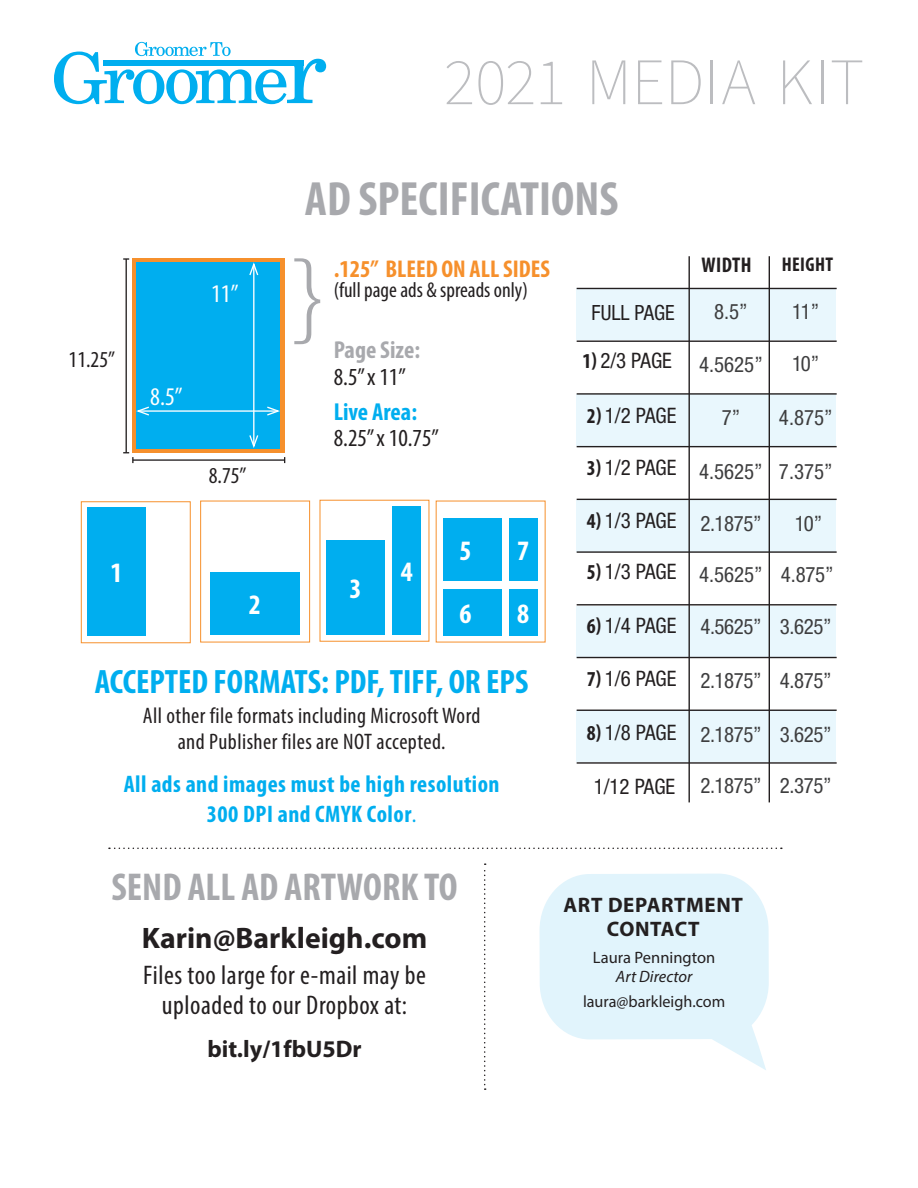
<style>
.page{position:relative;width:918px;height:1188px;background:#fff}
.page>*{position:absolute;margin:0;border:0;box-sizing:border-box;transform-origin:0 0}
.t1{font:200 66.15px "Source Sans Pro";color:#bcbdc0}
.t2{font:700 condensed 48.3px "Myriad Pro";color:#a8a9ad}
.t3{font:700 condensed 39px "Myriad Pro";color:#a8a9ad}
.t4{font:700 condensed 33.9px "Myriad Pro";color:#00aeef}
.t5{font:700 29.7px "Myriad Pro";color:#231f20}
.t6{font:700 condensed 28.2px "Myriad Pro";color:#fff}
.t7{font:condensed 27px/30px "Myriad Pro";letter-spacing:.02em;color:#231f20;text-align:center}
.t8{font:condensed 25.5px "Myriad Pro";color:#fff}
.t9{font:condensed 24.6px "Myriad Pro";color:#231f20}
.t10{font:700 condensed 24.6px "Myriad Pro";color:#a8a9ad}
.t11{font:700 condensed 24.6px "Myriad Pro";color:#00aeef}
.t12{font:700 condensed 24.3px "Myriad Pro";color:#f6902c}
.t13{font:700 condensed 24px/30px "Myriad Pro";letter-spacing:.02em;color:#00aeef;text-align:center}
.t14{font:700 24px "Myriad Pro";color:#231f20}
.t15{font:condensed 22.95px "Myriad Pro";color:#231f20}
.t16{font:condensed 22.5px/27px "Myriad Pro";letter-spacing:.02em;color:#231f20;text-align:center}
.t17{font:condensed 21.45px "Myriad Pro";color:#231f20}
.t18{font:condensed 21.3px "Helvetica Neue LT Std";letter-spacing:-.02em;color:#3e3e3f}
.t19{font:condensed 21.3px "Helvetica Neue LT Std";color:#231f20}
.t20{font:700 condensed 21.3px "Myriad Pro";letter-spacing:.02em;color:#231f20}
.t21{font:700 21px/24px "Myriad Pro";letter-spacing:.03em;color:#231f20;text-align:center}
.t22{font:condensed 21px "Helvetica Neue LT Std";color:#231f20}
.t23{font:700 condensed 19.95px "Myriad Pro";letter-spacing:.02em;color:#231f20}
.t24{font:16.5px "Myriad Pro";color:#231f20}
.t25{font:italic 16.5px "Myriad Pro";color:#231f20}
.s1{font-family:"Myriad Pro";font-weight:700}
.s2{font-weight:400}
</style>
<div class="page">
<svg style="left:54px;top:42px;width:272px;height:62px"></svg>
<div style="left:81px;top:501px;width:110px;height:142px;background:#fff;border:1px solid #f6902c"></div>
<div style="left:87px;top:507px;width:59px;height:129px;background:#00aeef"></div>
<div style="left:200px;top:501px;width:110px;height:141px;background:#fff;border:1px solid #f6902c"></div>
<div style="left:210px;top:573px;width:90px;height:62px;background:#00aeef"></div>
<div style="left:326px;top:540px;width:59px;height:95px;background:#00aeef"></div>
<div style="left:393px;top:507px;width:28px;height:128px;background:#00aeef"></div>
<div style="left:509px;top:589px;width:28px;height:47px;background:#00aeef"></div>
<div style="left:443px;top:589px;width:58px;height:47px;background:#00aeef"></div>
<div style="left:443px;top:519px;width:58px;height:62px;background:#00aeef"></div>
<div style="left:509px;top:519px;width:28px;height:62px;background:#00aeef"></div>
<div style="left:132px;top:258px;width:153px;height:195px;background:#f6902c"></div>
<div style="left:136px;top:263px;width:144px;height:186px;background:#00aeef"></div>
<hr style="left:133px;top:459px;width:152px;height:2px;background:#231f20">
<hr style="left:126px;top:259px;width:1px;height:194px;background:#231f20">
<svg style="left:123px;top:452px;width:11px;height:11px"></svg>
<hr style="left:253px;top:264px;width:1px;height:182px;background:#fff">
<svg style="left:248px;top:262px;width:11px;height:15px"></svg>
<svg style="left:249px;top:434px;width:10px;height:14px"></svg>
<hr style="left:138px;top:410px;width:140px;height:2px;background:#fff">
<svg style="left:136px;top:406px;width:15px;height:10px"></svg>
<svg style="left:266px;top:406px;width:14px;height:10px"></svg>
<svg style="left:294px;top:258px;width:26px;height:86px"></svg>
<svg style="left:109px;top:848px;width:673px;height:1px"></svg>
<svg style="left:484px;top:863px;width:2px;height:227px"></svg>
<svg style="left:539px;top:874px;width:230px;height:196px;fill:#e1f4fc"></svg>
<div style="left:576px;top:288px;width:260px;height:52px;background:#e9f7fd"></div>
<div style="left:576px;top:394px;width:260px;height:51px;background:#e9f7fd"></div>
<div style="left:576px;top:606px;width:260px;height:52px;background:#e9f7fd"></div>
<div style="left:576px;top:711px;width:260px;height:51px;background:#e9f7fd"></div>
<div style="left:576px;top:500px;width:260px;height:51px;background:#e9f7fd"></div>
<hr style="left:577px;top:288px;width:260px;height:1px;background:#231f20">
<hr style="left:577px;top:341px;width:260px;height:1px;background:#231f20">
<hr style="left:577px;top:393px;width:260px;height:2px;background:#231f20">
<hr style="left:577px;top:446px;width:260px;height:1px;background:#231f20">
<hr style="left:577px;top:499px;width:260px;height:1px;background:#231f20">
<hr style="left:577px;top:551px;width:260px;height:2px;background:#231f20">
<hr style="left:577px;top:604px;width:260px;height:1px;background:#231f20">
<hr style="left:577px;top:657px;width:260px;height:1px;background:#231f20">
<hr style="left:577px;top:710px;width:260px;height:1px;background:#231f20">
<hr style="left:577px;top:762px;width:260px;height:2px;background:#231f20">
<hr style="left:689px;top:256px;width:1px;height:546px;background:#231f20">
<hr style="left:769px;top:256px;width:1px;height:546px;background:#231f20">
<h1 class="t1" style="left:444px;top:42px;width:422px">2021 MEDIA KIT</h1>
<p class="t15" style="left:69px;top:346px;width:48px">11.25”</p>
<p class="t8" style="left:211px;top:278px;width:29px">11”</p>
<p class="t8" style="left:150px;top:381px;width:34px">8.5”</p>
<p class="t15" style="left:209px;top:462px;width:39px">8.75”</p>
<h3 class="t6" style="left:110px;top:557px;width:14px">1</h3>
<h3 class="t6" style="left:249px;top:589px;width:14px">2</h3>
<h2 class="t2" style="left:305px;top:172px;width:315px">AD SPECIFICATIONS</h2>
<p class="t12" style="left:334px;top:255px;width:218px">.125” BLEED ON ALL SIDES</p>
<p class="t17" style="left:334px;top:277px;width:196px">(full page ads &amp; spreads only)</p>
<p class="t10" style="left:334px;top:337px;width:88px">Page Size:</p>
<p class="t9" style="left:334px;top:362px;width:74px">8.5” x 11”</p>
<p class="t11" style="left:334px;top:398px;width:85px">Live Area:</p>
<p class="t9" style="left:334px;top:423px;width:107px">8.25” x 10.75”</p>
<h3 class="t6" style="left:349px;top:573px;width:14px">3</h3>
<h3 class="t6" style="left:401px;top:556px;width:14px">4</h3>
<h3 class="t6" style="left:459px;top:535px;width:14px">5</h3>
<h3 class="t6" style="left:517px;top:535px;width:14px">7</h3>
<h3 class="t6" style="left:459px;top:598px;width:14px">6</h3>
<h3 class="t6" style="left:517px;top:598px;width:14px">8</h3>
<p class="t22" style="left:592px;top:300px;width:85px">FULL PAGE</p>
<p class="t19" style="left:582px;top:348px;width:91px"><span class="s1">1)</span> 2/3 PAGE</p>
<p class="t19" style="left:587px;top:403px;width:91px"><span class="s1">2)</span> 1/2 PAGE</p>
<p class="t19" style="left:587px;top:455px;width:91px"><span class="s1">3)</span> 1/2 PAGE</p>
<p class="t19" style="left:587px;top:509px;width:91px"><span class="s1">4)</span> 1/3 PAGE</p>
<p class="t19" style="left:587px;top:559px;width:91px"><span class="s1">5)</span> 1/3 PAGE</p>
<p class="t19" style="left:587px;top:613px;width:91px"><span class="s1">6)</span> 1/4 PAGE</p>
<h3 class="t4" style="left:95px;top:663px;width:435px">ACCEPTED FORMATS: PDF, TIFF, OR EPS</h3>
<p class="t16" style="left:143px;top:701px;width:339px">All other file formats including Microsoft Word and Publisher files are NOT accepted.</p>
<p class="t13" style="left:124px;top:769px;width:377px">All ads and images must be high resolution<br>300 DPI and CMYK Color<span class="s2">.</span></p>
<p class="t19" style="left:587px;top:666px;width:91px"><span class="s1">7)</span> 1/6 PAGE</p>
<p class="t19" style="left:587px;top:720px;width:91px"><span class="s1">8)</span> 1/8 PAGE</p>
<p class="t19" style="left:594px;top:775px;width:83px">1/12 PAGE</p>
<p class="t20" style="left:702px;top:253px;width:52px">WIDTH</p>
<p class="t23" style="left:782px;top:254px;width:53px">HEIGHT</p>
<p class="t18" style="left:792px;top:300px;width:29px">11”</p>
<p class="t18" style="left:792px;top:351px;width:29px">10”</p>
<p class="t18" style="left:779px;top:405px;width:55px">4.875”</p>
<p class="t18" style="left:779px;top:460px;width:55px">7.375”</p>
<p class="t18" style="left:795px;top:512px;width:29px">10”</p>
<p class="t18" style="left:781px;top:562px;width:54px">4.875”</p>
<p class="t18" style="left:780px;top:614px;width:53px">3.625”</p>
<p class="t18" style="left:714px;top:300px;width:35px">8.5”</p>
<p class="t18" style="left:699px;top:352px;width:65px">4.5625”</p>
<p class="t18" style="left:722px;top:405px;width:20px">7”</p>
<p class="t18" style="left:699px;top:460px;width:65px">4.5625”</p>
<p class="t18" style="left:700px;top:512px;width:63px">2.1875”</p>
<p class="t18" style="left:699px;top:562px;width:65px">4.5625”</p>
<p class="t18" style="left:700px;top:614px;width:63px">4.5625”</p>
<p class="t18" style="left:700px;top:668px;width:133px">2.1875” 4.875”</p>
<p class="t18" style="left:700px;top:723px;width:133px">2.1875” 3.625”</p>
<p class="t18" style="left:700px;top:773px;width:133px">2.1875” 2.375”</p>
<h3 class="t3" style="left:112px;top:866px;width:348px">SEND ALL AD ARTWORK TO</h3>
<h3 class="t5" style="left:142px;top:919px;width:287px">Karin@Barkleigh.com</h3>
<p class="t7" style="left:143px;top:960px;width:284px">Files too large for e-mail may be uploaded to our Dropbox at:</p>
<p class="t14" style="left:207px;top:1033px;width:156px">bit.ly/1fbU5Dr</p>
<p class="t21" style="left:564px;top:892px;width:181px">ART DEPARTMENT<br>CONTACT</p>
<p class="t24" style="left:593px;top:947px;width:124px">Laura Pennington</p>
<p class="t25" style="left:616px;top:966px;width:78px">Art Director</p>
<p class="t24" style="left:583px;top:992px;width:144px">laura@barkleigh.com</p>
</div>
